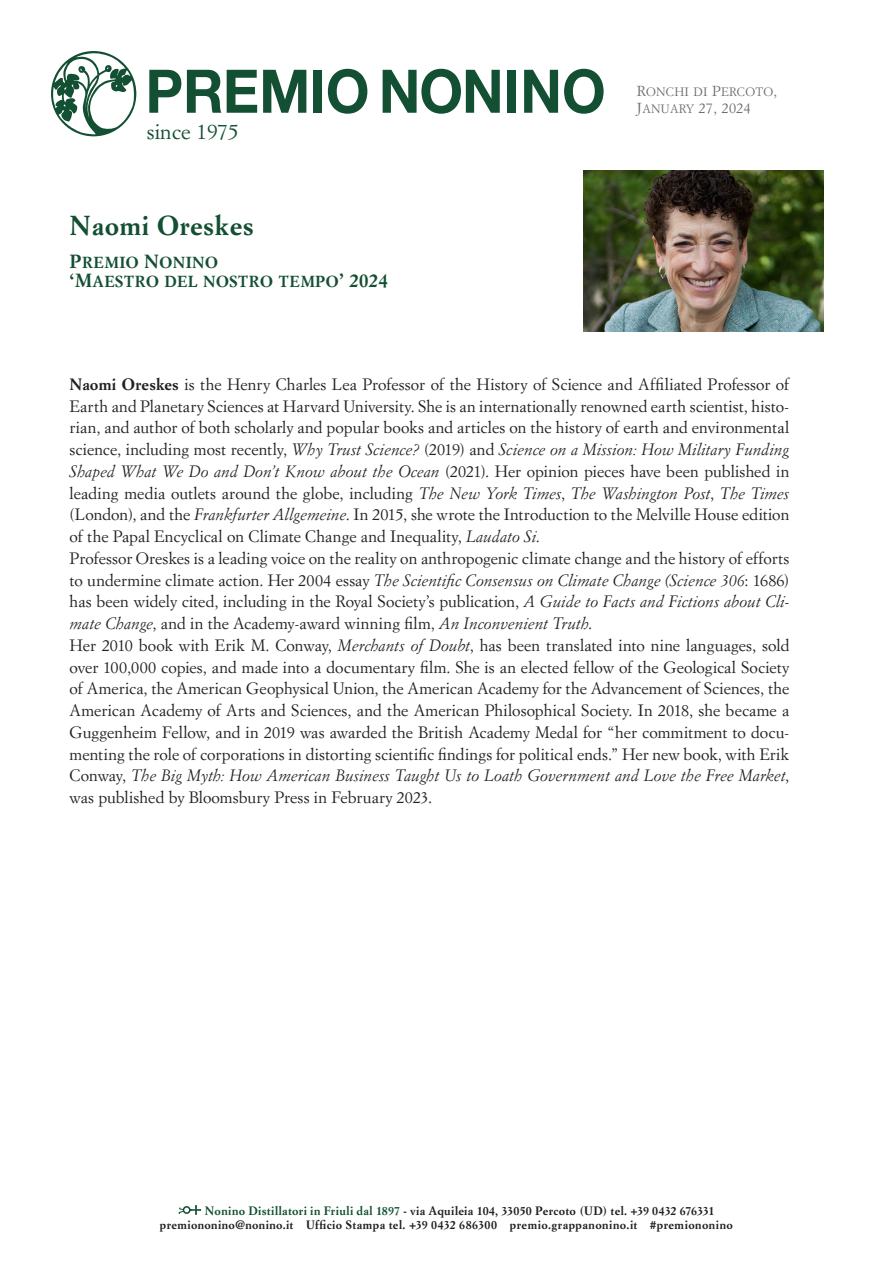
<style>
.page{position:relative;width:893px;height:1263px;background:#fff}
.page>*{position:absolute;margin:0;border:0;box-sizing:border-box;transform-origin:0 0}
.t1{font:700 27px "Simoncini Garamond Std";letter-spacing:.02em;color:#134f32}
.Normale{font:21.3px "Simoncini Garamond Std";color:#134f32}
.t2{font:16.2px/21.8px "Simoncini Garamond Std";letter-spacing:.005em;color:#231f20;text-align:justify}
.t3{font:15.75px "Simoncini Garamond Std Bold SC840";letter-spacing:.025em;color:#134f32}
.Normale-2{font:14.25px "Simoncini Garamond Std SC840";letter-spacing:.02em;color:#6c6d70}
.t4{font:700 12px "Simoncini Garamond Std";letter-spacing:.03em;color:#231f20}
.Normale-3{font:12px "Simoncini Garamond Std SC840";letter-spacing:.025em;color:#6c6d70}
.s1{font-size:18.75px}
.s2{font-size:14.25px}
.s3{font-size:12px}
.s4{font-weight:700}
.s5{font-style:italic}
.s6{color:#134f32}
</style>
<div class="page">
<img style="left:584px;top:170px;width:239px;height:162px">
<svg style="left:178px;top:1205px;width:23px;height:10px"></svg>
<svg style="left:51px;top:51px;width:85px;height:85px"></svg>
<svg style="left:149px;top:70px;width:32px;height:43px"></svg>
<svg style="left:187px;top:70px;width:34px;height:43px"></svg>
<svg style="left:227px;top:70px;width:30px;height:43px"></svg>
<svg style="left:263px;top:70px;width:43px;height:43px"></svg>
<div style="left:313px;top:70px;width:9px;height:43px;background:#134f32"></div>
<svg style="left:328px;top:69px;width:39px;height:45px"></svg>
<svg style="left:383px;top:69px;width:117px;height:45px"></svg>
<div style="left:508px;top:70px;width:8px;height:43px;background:#134f32"></div>
<svg style="left:524px;top:70px;width:34px;height:43px"></svg>
<svg style="left:564px;top:69px;width:40px;height:45px"></svg>
<p class="Normale" style="left:147px;top:118px;width:94px">since 1975</p>
<p class="t1" style="left:70px;top:209px;width:186px">Naomi Oreskes</p>
<p class="t3" style="left:70px;top:252px;width:150px"><span class="s1">P</span>REMIO <span class="s1">N</span>ONINO</p>
<p class="t3" style="left:70px;top:272px;width:320px"><span class="s1">‘M</span>AESTRO DEL NOSTRO TEMPO<span class="s1">’ 2024</span></p>
<p class="Normale-3" style="left:637px;top:85px;width:142px"><span class="s2">R</span>ONCHI DI <span class="s2">P</span>ERCOTO<span class="s2">,</span></p>
<p class="Normale-2" style="left:637px;top:99px;width:116px">J<span class="s3">ANUARY</span> 27, 2024</p>
<p class="t2" style="left:70px;top:373px;width:721px"><span class="s4">Naomi Oreskes</span> is the Henry Charles Lea Professor of the History of Science and Affiliated Professor of Earth and Planetary Sciences at Harvard University. She is an internationally renowned earth scientist, histo&shy;rian, and author of both scholarly and popular books and articles on the history of earth and environmental science, including most recently, <span class="s5">Why Trust Science?</span> (2019) and <span class="s5">Science on a Mission: How Military Funding Shaped What We Do and Don’t Know about the Ocean</span> (2021). Her opinion pieces have been published in leading media outlets around the globe, including <span class="s5">The New York Times</span>, <span class="s5">The Washington Post</span>, <span class="s5">The Times </span>(London), and the <span class="s5">Frankfurter Allgemeine</span>. In 2015, she wrote the Introduction to the Melville House edition of the Papal Encyclical on Climate Change and Inequality, <span class="s5">Laudato Si</span>.</p>
<p class="t2" style="left:70px;top:547px;width:721px">Professor Oreskes is a leading voice on the reality on anthropogenic climate change and the history of efforts to undermine climate action. Her 2004 essay <span class="s5">The Scientific Consensus on Climate Change (Science 306</span>: 1686) has been widely cited, including in the Royal Society’s publication, <span class="s5">A Guide to Facts and Fictions about Cli&shy;mate Change</span>, and in the Academy-award winning film, <span class="s5">An Inconvenient Truth</span>.</p>
<p class="t2" style="left:70px;top:634px;width:721px">Her 2010 book with Erik M. Conway, <span class="s5">Merchants of Doubt</span>, has been translated into nine languages, sold over 100,000 copies, and made into a documentary film. She is an elected fellow of the Geological Society of America, the American Geophysical Union, the American Academy for the Advancement of Sciences, the American Academy of Arts and Sciences, and the American Philosophical Society. In 2018, she became a Guggenheim Fellow, and in 2019 was awarded the British Academy Medal for “her commitment to docu&shy;menting the role of corporations in distorting scientific findings for political ends.” Her new book, with Erik Conway, <span class="s5">The Big Myth: How American Business Taught Us to Loath Government and Love the Free Market</span>, was published by Bloomsbury Press in February 2023.</p>
<p class="t4" style="left:205px;top:1203px;width:511px"><span class="s6">Nonino Distillatori in Friuli dal 1897</span> - via Aquileia 104, 33050 Percoto (UD) tel. +39 0432 676331</p>
<p class="t4" style="left:160px;top:1218px;width:575px">premiononino@nonino.it Ufficio Stampa tel. +39 0432 686300 premio.grappanonino.it #premiononino</p>
</div>
